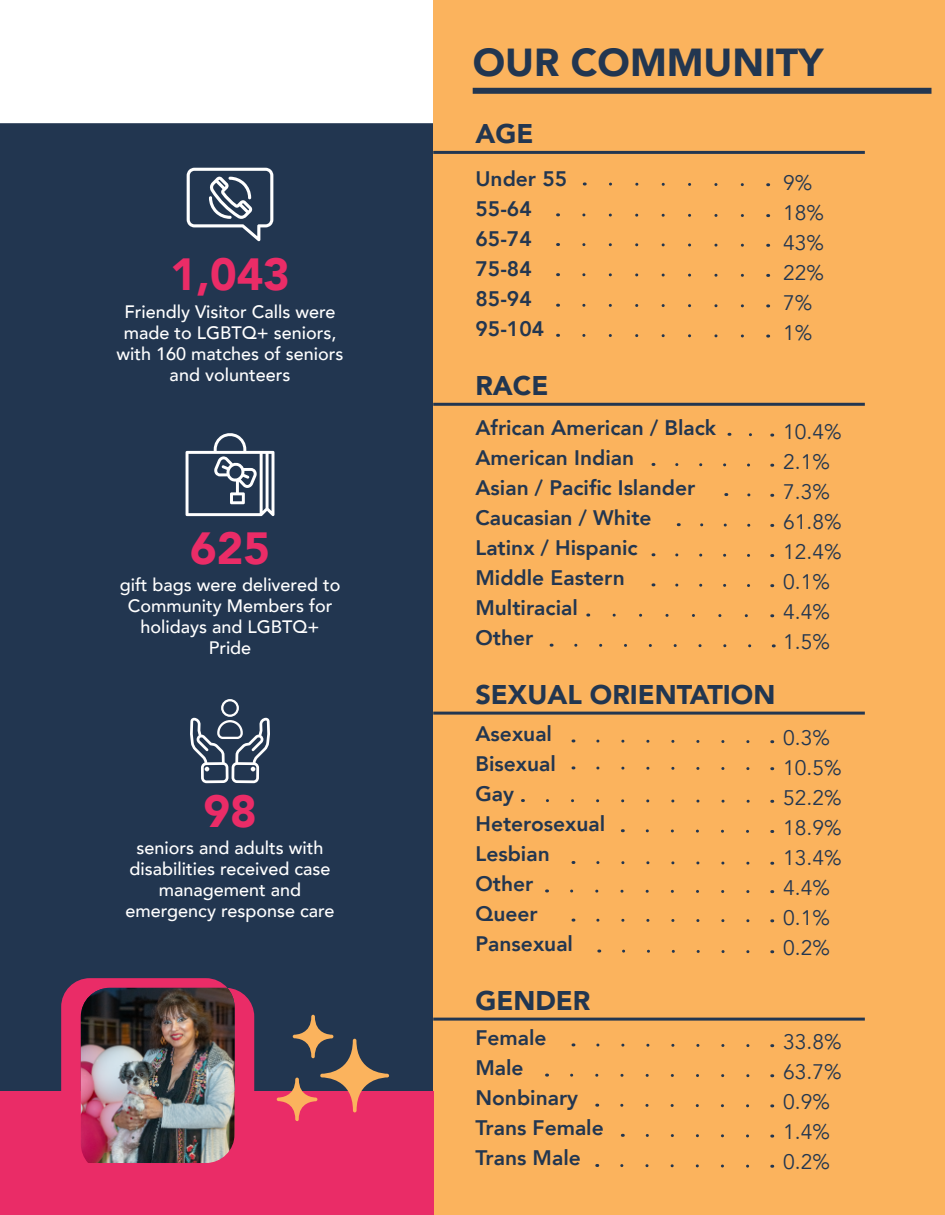
<style>
.page{position:relative;width:945px;height:1215px;background:#fff}
.page>*{position:absolute;margin:0;border:0;box-sizing:border-box;transform-origin:0 0}
.t1{font:900 45px "Avenir";color:#ea2c67}
.t2{font:900 39px "Avenir";color:#223650}
.t3{font:900 27px "Avenir";color:#223650}
.t4{font:800 21px/30px "Avenir";color:#223650}
.t5{font:21px/30px "Avenir";color:#223650}
.t6{font:500 18px/21px "Avenir";color:#fff;text-align:center}
</style>
<div class="page">
<div style="left:0;top:123px;width:434px;height:968px;background:#223650"></div>
<div style="left:434px;top:0;width:511px;height:1215px;background:#fbb35d"></div>
<div style="left:473px;top:88px;width:459px;height:6px;background:#223650"></div>
<svg style="left:582px;top:303px;width:162px;height:5px"></svg>
<svg style="left:582px;top:334px;width:162px;height:4px"></svg>
<svg style="left:582px;top:243px;width:162px;height:4px"></svg>
<svg style="left:582px;top:213px;width:162px;height:4px"></svg>
<svg style="left:609px;top:182px;width:135px;height:5px"></svg>
<svg style="left:582px;top:273px;width:162px;height:4px"></svg>
<hr style="left:433px;top:151px;width:432px;height:3px;background:#223650">
<svg style="left:700px;top:523px;width:51px;height:4px"></svg>
<svg style="left:675px;top:553px;width:75px;height:4px"></svg>
<svg style="left:675px;top:583px;width:75px;height:4px"></svg>
<svg style="left:612px;top:613px;width:136px;height:5px"></svg>
<svg style="left:675px;top:463px;width:75px;height:4px"></svg>
<svg style="left:574px;top:643px;width:178px;height:5px"></svg>
<hr style="left:433px;top:403px;width:432px;height:3px;background:#223650">
<svg style="left:546px;top:799px;width:204px;height:4px"></svg>
<svg style="left:596px;top:861px;width:154px;height:4px"></svg>
<svg style="left:596px;top:918px;width:154px;height:5px"></svg>
<svg style="left:570px;top:889px;width:180px;height:4px"></svg>
<svg style="left:596px;top:766px;width:154px;height:4px"></svg>
<svg style="left:622px;top:949px;width:128px;height:5px"></svg>
<svg style="left:645px;top:829px;width:104px;height:4px"></svg>
<svg style="left:596px;top:739px;width:154px;height:4px"></svg>
<hr style="left:433px;top:712px;width:432px;height:3px;background:#223650">
<svg style="left:620px;top:1103px;width:130px;height:5px"></svg>
<svg style="left:620px;top:1164px;width:130px;height:4px"></svg>
<svg style="left:570px;top:1073px;width:180px;height:5px"></svg>
<svg style="left:645px;top:1134px;width:104px;height:4px"></svg>
<svg style="left:596px;top:1043px;width:154px;height:4px"></svg>
<hr style="left:433px;top:1018px;width:432px;height:3px;background:#223650">
<svg style="left:187px;top:168px;width:86px;height:73px"></svg>
<svg style="left:186px;top:432px;width:88px;height:84px"></svg>
<div style="left:0;top:1091px;width:434px;height:124px;background:#ea2c67"></div>
<svg style="left:61px;top:978px;width:193px;height:136px;background:#d32d64"></svg>
<img style="left:81px;top:988px;width:154px;height:175px">
<svg style="left:277px;top:1015px;width:112px;height:106px"></svg>
<svg style="left:190px;top:699px;width:80px;height:84px;background:#506074"></svg>
<h1 class="t1" style="left:170px;top:236px;width:121px">1,043</h1>
<p class="t6" style="left:116px;top:300px;width:229px">Friendly Visitor Calls were made to LGBTQ+ seniors, with 160 matches of seniors and volunteers</p>
<h1 class="t1" style="left:190px;top:510px;width:81px">625</h1>
<p class="t6" style="left:120px;top:573px;width:222px">gift bags were delivered to<br>Community Members for holidays and LGBTQ+<br>Pride</p>
<h1 class="t1" style="left:203px;top:773px;width:55px">98</h1>
<p class="t6" style="left:126px;top:836px;width:210px">seniors and adults with disabilities received case management and emergency response care</p>
<h2 class="t2" style="left:473px;top:29px;width:352px">OUR COMMUNITY</h2>
<p class="t3" style="left:475px;top:111px;width:60px">AGE</p>
<p class="t4" style="left:475px;top:163px;width:93px">Under 55<br>55-64<br>65-74<br>75-84<br>85-94<br>95-104</p>
<p class="t5" style="left:783px;top:168px;width:42px">9%<br>18%<br>43%<br>22%<br>7%<br>1%</p>
<p class="t3" style="left:475px;top:362px;width:75px">RACE</p>
<p class="t4" style="left:475px;top:413px;width:242px">African American / Black<br>American Indian<br>Asian / Pacific Islander<br>Caucasian / White<br>Latinx / Hispanic<br>Middle Eastern<br>Multiracial<br>Other</p>
<p class="t5" style="left:783px;top:417px;width:60px">10.4%<br>2.1%<br>7.3%<br>61.8%<br>12.4%<br>0.1%<br>4.4%<br>1.5%</p>
<p class="t3" style="left:475px;top:671px;width:301px">SEXUAL ORIENTATION</p>
<p class="t4" style="left:475px;top:719px;width:131px">Asexual<br>Bisexual<br>Gay<br>Heterosexual<br>Lesbian<br>Other<br>Queer<br>Pansexual</p>
<p class="t5" style="left:783px;top:723px;width:60px">0.3%<br>10.5%<br>52.2%<br>18.9%<br>13.4%<br>4.4%<br>0.1%<br>0.2%</p>
<p class="t3" style="left:475px;top:977px;width:117px">GENDER</p>
<p class="t4" style="left:475px;top:1023px;width:130px">Female<br>Male<br>Nonbinary<br>Trans Female<br>Trans Male</p>
<p class="t5" style="left:783px;top:1027px;width:60px">33.8%<br>63.7%<br>0.9%<br>1.4%<br>0.2%</p>
</div>
